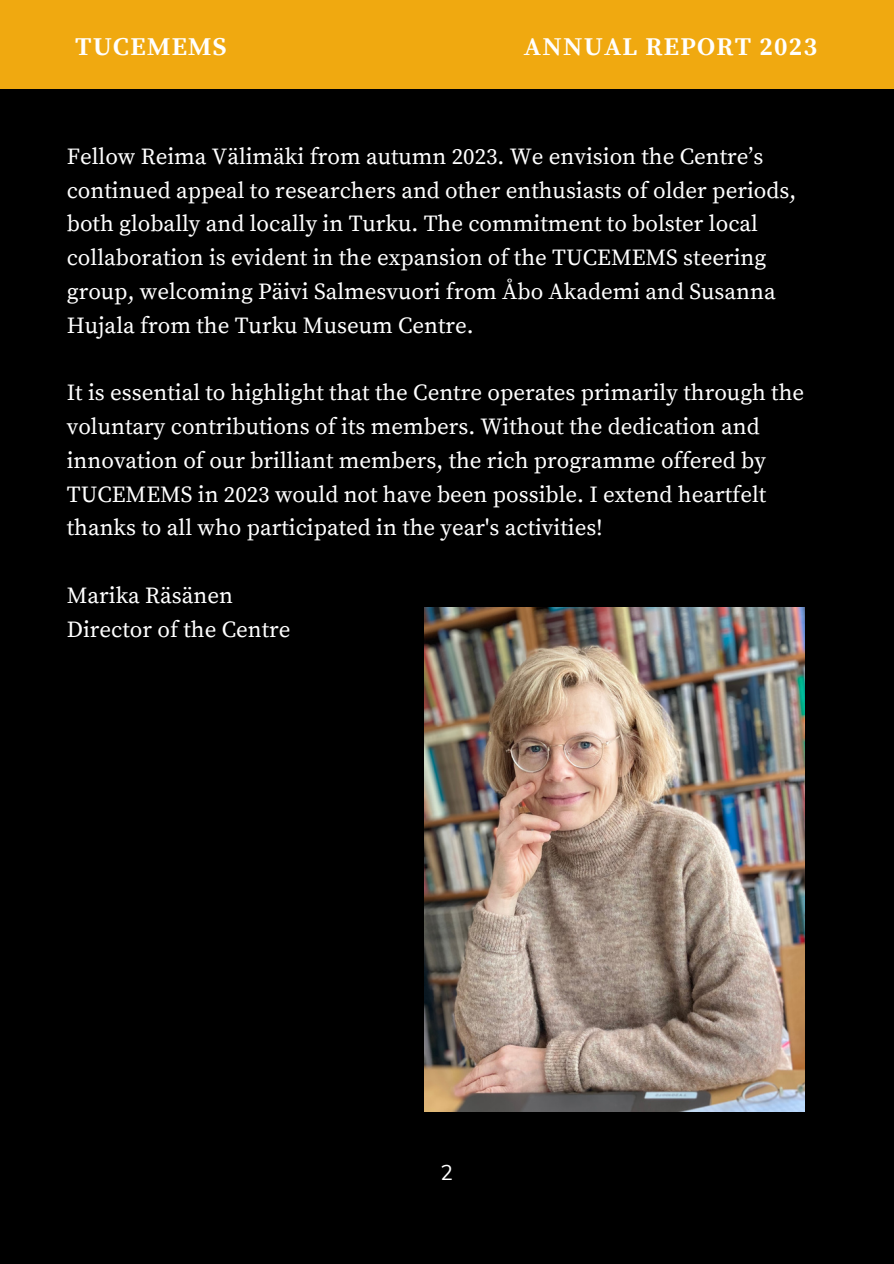
<style>
.page{position:relative;width:894px;height:1264px;background:#fff}
.page>*{position:absolute;margin:0;border:0;box-sizing:border-box;transform-origin:0 0}
.t1{font:700 25.5px "Source Serif Pro";letter-spacing:.05em;color:#fff}
.t2{font:22.95px/33.8px "Source Serif Pro";color:#fff}
.t3{font:21px "Muli";color:#fff}
.t4{font:16.5px "Source Serif Pro";letter-spacing:.05em;color:#fff}
</style>
<div class="page">
<div style="left:0;top:0;width:893px;height:1263px;background:#000"></div>
<div style="left:0;top:0;width:893px;height:89px;background:#f0a910"></div>
<img style="left:424px;top:608px;width:380px;height:503px">
<h1 class="t1" style="left:75px;top:31px;width:153px">TUCEMEMS</h1>
<p class="t1" style="left:524px;top:31px;width:295px">ANNUAL REPORT 2023</p>
<h1 class="t4" style="left:716px;top:36px;width:87px">YEAR 2030</h1>
<h2 class="t2" style="left:67px;top:140px;width:730px">Fellow Reima Välimäki from autumn 2023. We envision the Centre’s continued appeal to researchers and other enthusiasts of older periods, both globally and locally in Turku. The commitment to bolster local collaboration is evident in the expansion of the TUCEMEMS steering group, welcoming Päivi Salmesvuori from Åbo Akademi and Susanna Hujala from the Turku Museum Centre.</h2>
<h2 class="t2" style="left:67px;top:377px;width:738px">It is essential to highlight that the Centre operates primarily through the voluntary contributions of its members. Without the dedication and innovation of our brilliant members, the rich programme offered by TUCEMEMS in 2023 would not have been possible. I extend heartfelt thanks to all who participated in the year's activities!</h2>
<p class="t2" style="left:67px;top:579px;width:225px">Marika Räsänen<br>Director of the Centre</p>
<h2 class="t3" style="left:440px;top:1158px;width:14px">2</h2>
</div>
